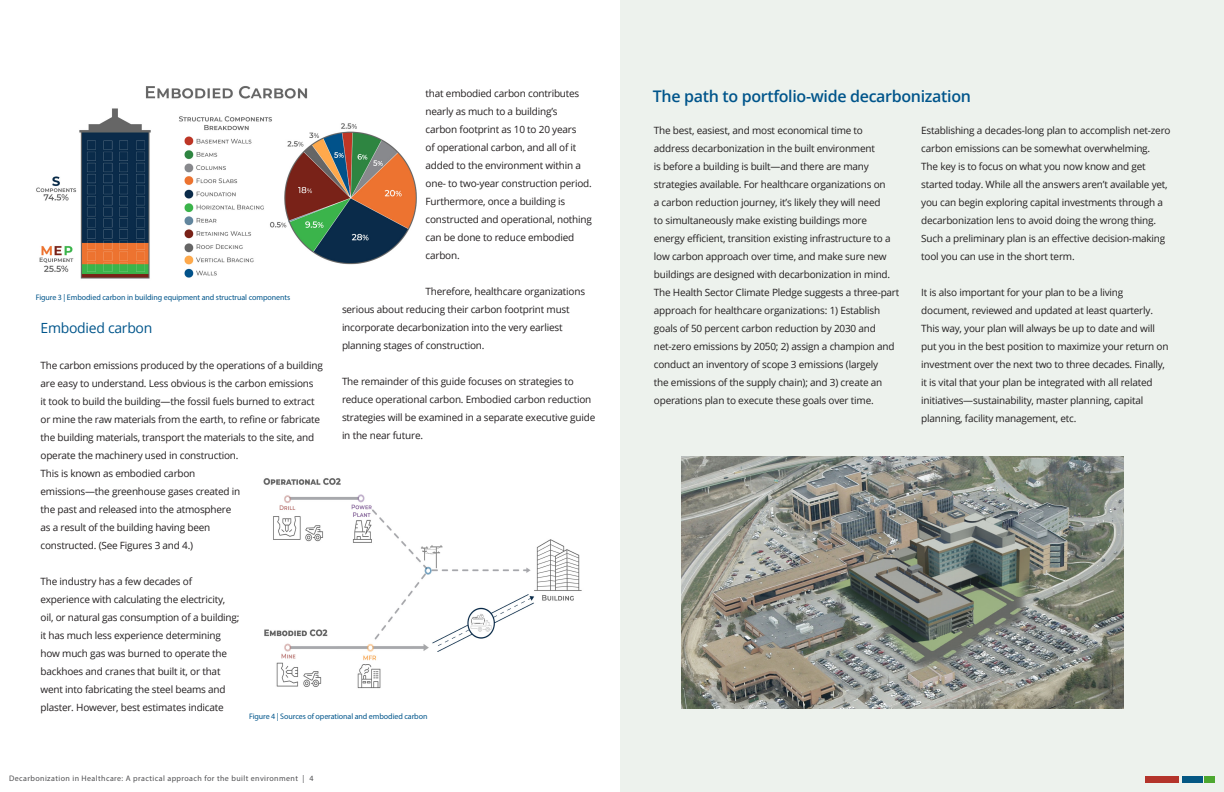
<style>
.page{position:relative;width:1224px;height:792px;background:#fff}
.page>*{position:absolute;margin:0;border:0;box-sizing:border-box;transform-origin:0 0}
.Body{font:600 16px "Open Sans";letter-spacing:-.02em;color:#00558b}
.Body-2{font:14px "Open Sans";letter-spacing:-.02em;color:#00558b}
.Body-3{font:10px/18px "Open Sans";letter-spacing:-.02em;color:#231f20}
.Bullets{font:8px "Myriad Pro";letter-spacing:-.01em;color:#00558b}
.t1{font:8px "Myriad Pro";letter-spacing:.05em;color:#515153}
</style>
<div class="page">
<div style="left:620px;top:0;width:604px;height:792px;background:#edf2ed"></div>
<img style="left:36px;top:86px;width:381px;height:193px">
<img style="left:263px;top:478px;width:319px;height:211px">
<img style="left:682px;top:456px;width:441px;height:253px">
<p class="Body-3" style="left:426px;top:84px;width:168px">that embodied carbon contributes nearly as much to a building’s<br>carbon footprint as 10 to 20 years<br>of operational carbon, and all of it added to the environment within a one- to two-year construction period.<br>Furthermore, once a building is constructed and operational, nothing can be done to reduce embodied carbon.</p>
<p class="Body-3" style="left:342px;top:282px;width:245px;text-indent:84px">Therefore, healthcare organizations serious about reducing their carbon footprint must incorporate decarbonization into the very earliest planning stages of construction.</p>
<p class="Body-3" style="left:342px;top:372px;width:255px">The remainder of this guide focuses on strategies to reduce operational carbon. Embodied carbon reduction strategies will be examined in a separate executive guide in the near future.</p>
<p class="Bullets" style="left:36px;top:292px;width:256px">Figure 3 | Embodied carbon in building equipment and structrual components</p>
<p class="Body-2" style="left:41px;top:318px;width:113px">Embodied carbon</p>
<p class="Body-3" style="left:41px;top:356px;width:284px">The carbon emissions produced by the operations of a building are easy to understand. Less obvious is the carbon emissions<br>it took to build the building—the fossil fuels burned to extract or mine the raw materials from the earth, to refine or fabricate the building materials, transport the materials to the site, and operate the machinery used in construction.<br>This is known as embodied carbon<br>emissions—the greenhouse gases created in<br>the past and released into the atmosphere<br>as a result of the building having been<br>constructed. (See Figures 3 and 4.)</p>
<p class="Body-3" style="left:41px;top:572px;width:200px">The industry has a few decades of experience with calculating the electricity, oil, or natural gas consumption of a building; it has much less experience determining how much gas was burned to operate the backhoes and cranes that built it, or that went into fabricating the steel beams and plaster. However, best estimates indicate</p>
<p class="Bullets" style="left:249px;top:712px;width:180px">Figure 4 | Sources of operational and embodied carbon</p>
<p class="t1" style="left:9px;top:774px;width:306px">Decarbonization in Healthcare: A practical approach for the built environment | 4</p>
<p class="Body" style="left:653px;top:85px;width:320px">The path to portfolio-wide decarbonization</p>
<p class="Body-3" style="left:654px;top:121px;width:247px">The best, easiest, and most economical time to address decarbonization in the built environment<br>is before a building is built—and there are many strategies available. For healthcare organizations on<br>a carbon reduction journey, it’s likely they will need<br>to simultaneously make existing buildings more energy efficient, transition existing infrastructure to a low carbon approach over time, and make sure new buildings are designed with decarbonization in mind.<br>The Health Sector Climate Pledge suggests a three-part approach for healthcare organizations: 1) Establish goals of 50 percent carbon reduction by 2030 and net-zero emissions by 2050; 2) assign a champion and conduct an inventory of scope 3 emissions (largely<br>the emissions of the supply chain); and 3) create an operations plan to execute these goals over time.</p>
<p class="Body-3" style="left:921px;top:121px;width:251px">Establishing a decades-long plan to accomplish net-zero carbon emissions can be somewhat overwhelming.<br>The key is to focus on what you now know and get started today. While all the answers aren’t available yet, you can begin exploring capital investments through a decarbonization lens to avoid doing the wrong thing.<br>Such a preliminary plan is an effective decision-making tool you can use in the short term.</p>
<p class="Body-3" style="left:921px;top:283px;width:249px">It is also important for your plan to be a living document, reviewed and updated at least quarterly.<br>This way, your plan will always be up to date and will put you in the best position to maximize your return on investment over the next two to three decades. Finally, it is vital that your plan be integrated with all related initiatives—sustainability, master planning, capital planning, facility management, etc.</p>
</div>
